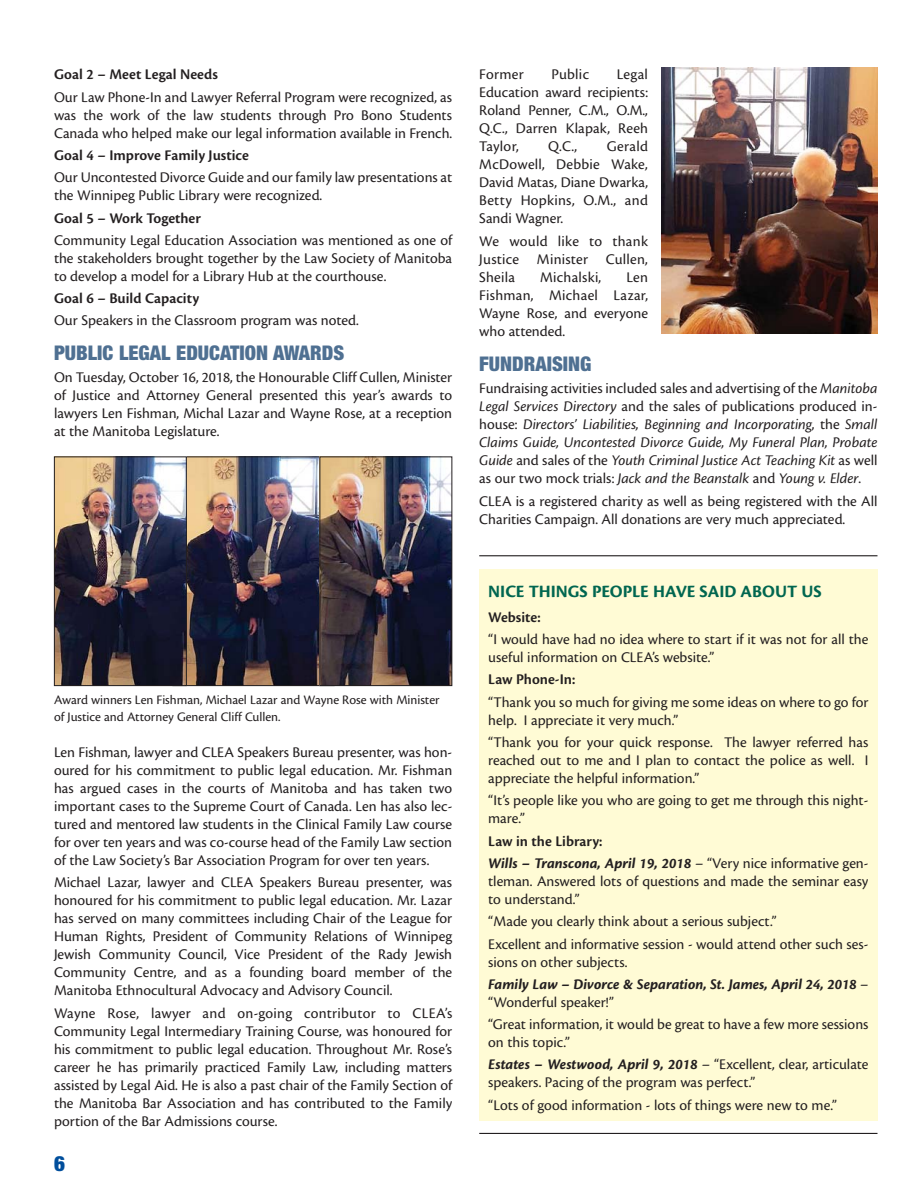
<style>
.page{position:relative;width:918px;height:1188px;background:#fff}
.page>*{position:absolute;margin:0;border:0;box-sizing:border-box;transform-origin:0 0}
.t1{font:900 condensed 21px "Helvetica Neue";color:#004e9c}
.t2{font:900 condensed 20.25px "Helvetica Neue";color:#4f7092}
.t3{font:700 18px "Cronos Pro";color:#006650}
.t4{font:15.3px/18px "Cronos Pro";color:#231f20;text-align:justify}
.t5{font:italic 15.3px/18px "Cronos Pro";letter-spacing:-.005em;color:#231f20;text-align:justify}
.t6{font:italic 700 15.3px/22.4px "Cronos Pro";color:#231f20}
.t7{font:600 15.3px "Cronos Pro";color:#231f20}
.t8{font:13.5px/16.5px "Cronos Pro";color:#231f20}
.s1{font-style:normal}
.s2{font-weight:600;font-style:normal}
.s3{font-weight:400;font-style:normal}
.s4{font-weight:700;font-style:italic}
</style>
<div class="page">
<img style="left:187px;top:458px;width:133px;height:226px">
<div style="left:479px;top:569px;width:399px;height:552px;background:#fffbd5"></div>
<hr style="left:479px;top:1133px;width:399px;height:1px;background:#231f20">
<hr style="left:479px;top:555px;width:399px;height:1px;background:#231f20">
<img style="left:56px;top:458px;width:129px;height:226px">
<div style="left:54px;top:456px;width:133px;height:230px;border:1px solid #231f20"></div>
<img style="left:322px;top:458px;width:128px;height:226px">
<div style="left:320px;top:456px;width:132px;height:230px;border:1px solid #231f20"></div>
<img style="left:662px;top:68px;width:216px;height:266px">
<p class="t7" style="left:54px;top:69px;width:165px">Goal 2 – Meet Legal Needs</p>
<p class="t4" style="left:54px;top:89px;width:400px">Our Law Phone-In and Lawyer Referral Program were recognized, as was the work of the law students through Pro Bono Students Canada who helped make our legal information available in French.</p>
<p class="t7" style="left:54px;top:149px;width:196px">Goal 4 – Improve Family Justice</p>
<p class="t4" style="left:54px;top:170px;width:400px">Our Uncontested Divorce Guide and our family law presentations at the Winnipeg Public Library were recognized.</p>
<p class="t7" style="left:54px;top:212px;width:148px">Goal 5 – Work Together</p>
<p class="t4" style="left:54px;top:233px;width:400px">Community Legal Education Association was mentioned as one of the stakeholders brought together by the Law Society of Manitoba to develop a model for a Library Hub at the courthouse.</p>
<p class="t7" style="left:54px;top:293px;width:147px">Goal 6 – Build Capacity</p>
<p class="t4" style="left:54px;top:312px;width:306px">Our Speakers in the Classroom program was noted.</p>
<h2 class="t2" style="left:54px;top:346px;width:292px">PUBLIC LEGAL EDUCATION AWARDS</h2>
<p class="t4" style="left:54px;top:370px;width:400px">On Tuesday, October 16, 2018, the Honourable Cliff Cullen, Minister of Justice and Attorney General presented this year’s awards to lawyers Len Fishman, Michal Lazar and Wayne Rose, at a reception at the Manitoba Legislature.</p>
<p class="t8" style="left:54px;top:693px;width:387px">Award winners Len Fishman, Michael Lazar and Wayne Rose with Minister of Justice and Attorney General Cliff Cullen.</p>
<p class="t4" style="left:54px;top:744px;width:400px">Len Fishman, lawyer and CLEA Speakers Bureau presenter, was hon&shy;oured for his commitment to public legal education. Mr. Fishman has argued cases in the courts of Manitoba and has taken two important cases to the Supreme Court of Canada. Len has also lec&shy;tured and mentored law students in the Clinical Family Law course for over ten years and was co-course head of the Family Law section of the Law Society’s Bar Association Program for over ten years.</p>
<p class="t4" style="left:54px;top:875px;width:400px">Michael Lazar, lawyer and CLEA Speakers Bureau presenter, was honoured for his commitment to public legal education. Mr. Lazar has served on many committees including Chair of the League for Human Rights, President of Community Relations of Winnipeg Jewish Community Council, Vice President of the Rady Jewish Community Centre, and as a founding board member of the Manitoba Ethnocultural Advocacy and Advisory Council.</p>
<p class="t4" style="left:54px;top:1005px;width:400px">Wayne Rose, lawyer and on-going contributor to CLEA’s Community Legal Intermediary Training Course, was honoured for his commitment to public legal education. Throughout Mr. Rose’s career he has primarily practiced Family Law, including matters assisted by Legal Aid. He is also a past chair of the Family Section of the Manitoba Bar Association and has contributed to the Family portion of the Bar Admissions course.</p>
<h1 class="t1" style="left:54px;top:1156px;width:12px">6</h1>
<p class="t4" style="left:479px;top:67px;width:170px;text-indent:137px">Legal Education award recipients:<br>Roland Penner, C.M., O.M., Q.C., Darren Klapak, Reeh Taylor,</p>
<p class="t4" style="left:479px;top:67px;width:46px">Former</p>
<p class="t4" style="left:551px;top:67px;width:39px">Public</p>
<p class="t4" style="left:479px;top:139px;width:170px;text-indent:128px">Gerald McDowell, Debbie Wake, David Matas, Diane Dwarka, Betty Hopkins, O.M., and Sandi Wagner.</p>
<p class="t4" style="left:479px;top:233px;width:170px">We would like to thank Justice Minister Cullen, Sheila</p>
<p class="t4" style="left:548px;top:139px;width:31px">Q.C.,</p>
<p class="t4" style="left:540px;top:269px;width:63px">Michalski,</p>
<p class="t4" style="left:479px;top:269px;width:170px;text-indent:147px">Len Fishman, Michael Lazar, Wayne Rose, and everyone who attended.</p>
<h2 class="t2" style="left:479px;top:357px;width:114px">FUNDRAISING</h2>
<p class="t5" style="left:479px;top:381px;width:400px"><span class="s1">Fundraising activities included sales and advertising of the</span> Manitoba Legal Services Directory <span class="s1">and the sales of publications produced in&shy;house:</span> Directors’ Liabilities, Beginning and Incorporating<span class="s1">, the</span> Small Claims Guide, Uncontested Divorce Guide, My Funeral Plan, Probate Guide <span class="s1">and sales of the</span> Youth Criminal Justice Act Teaching Kit <span class="s1">as well as our two mock trials:</span> Jack and the Beanstalk <span class="s1">and</span> Young v. Elder<span class="s1">.</span></p>
<p class="t4" style="left:479px;top:493px;width:400px">CLEA is a registered charity as well as being registered with the All<br>Charities Campaign. All donations are very much appreciated.</p>
<p class="t3" style="left:488px;top:584px;width:335px">NICE THINGS PEOPLE HAVE SAID ABOUT US</p>
<p class="t7" style="left:488px;top:611px;width:54px">Website:</p>
<p class="t4" style="left:488px;top:631px;width:382px">“I would have had no idea where to start if it was not for all the useful information on CLEA’s website.”</p>
<p class="t7" style="left:488px;top:673px;width:89px">Law Phone-In:</p>
<p class="t4" style="left:488px;top:694px;width:382px">“Thank you so much for giving me some ideas on where to go for help. I appreciate it very much.”</p>
<p class="t4" style="left:488px;top:734px;width:382px">“Thank you for your quick response. The lawyer referred has reached out to me and I plan to contact the police as well. I appreciate the helpful information.”</p>
<p class="t4" style="left:488px;top:793px;width:382px">“It’s people like you who are going to get me through this night&shy;mare.”</p>
<p class="t6" style="left:488px;top:831px;width:382px"><span class="s2">Law in the Library:<br></span>Wills – Transcona, April 19, 2018 <span class="s3">– “Very nice informative gen-</span></p>
<p class="t4" style="left:488px;top:873px;width:382px">tleman. Answered lots of questions and made the seminar easy to understand.”</p>
<p class="t4" style="left:488px;top:911px;width:382px;line-height:22.4px">“Made you clearly think about a serious subject.”<br>Excellent and informative session - would attend other such ses-</p>
<p class="t6" style="left:488px;top:952px;width:382px"><span class="s3">sions on other subjects.<br></span>Family Law – Divorce &amp; Separation, St. James, April 24, 2018 <span class="s3">–</span></p>
<p class="t4" style="left:488px;top:992px;width:382px;line-height:22.4px">“Wonderful speaker!”<br>“Great information, it would be great to have a few more sessions</p>
<p class="t4" style="left:488px;top:1032px;width:382px;line-height:22.4px">on this topic.”<br><span class="s4">Estates – Westwood, April 9, 2018</span> – “Excellent, clear, articulate</p>
<p class="t4" style="left:488px;top:1073px;width:350px;line-height:22.4px">speakers. Pacing of the program was perfect.”<br>“Lots of good information - lots of things were new to me.”</p>
</div>
